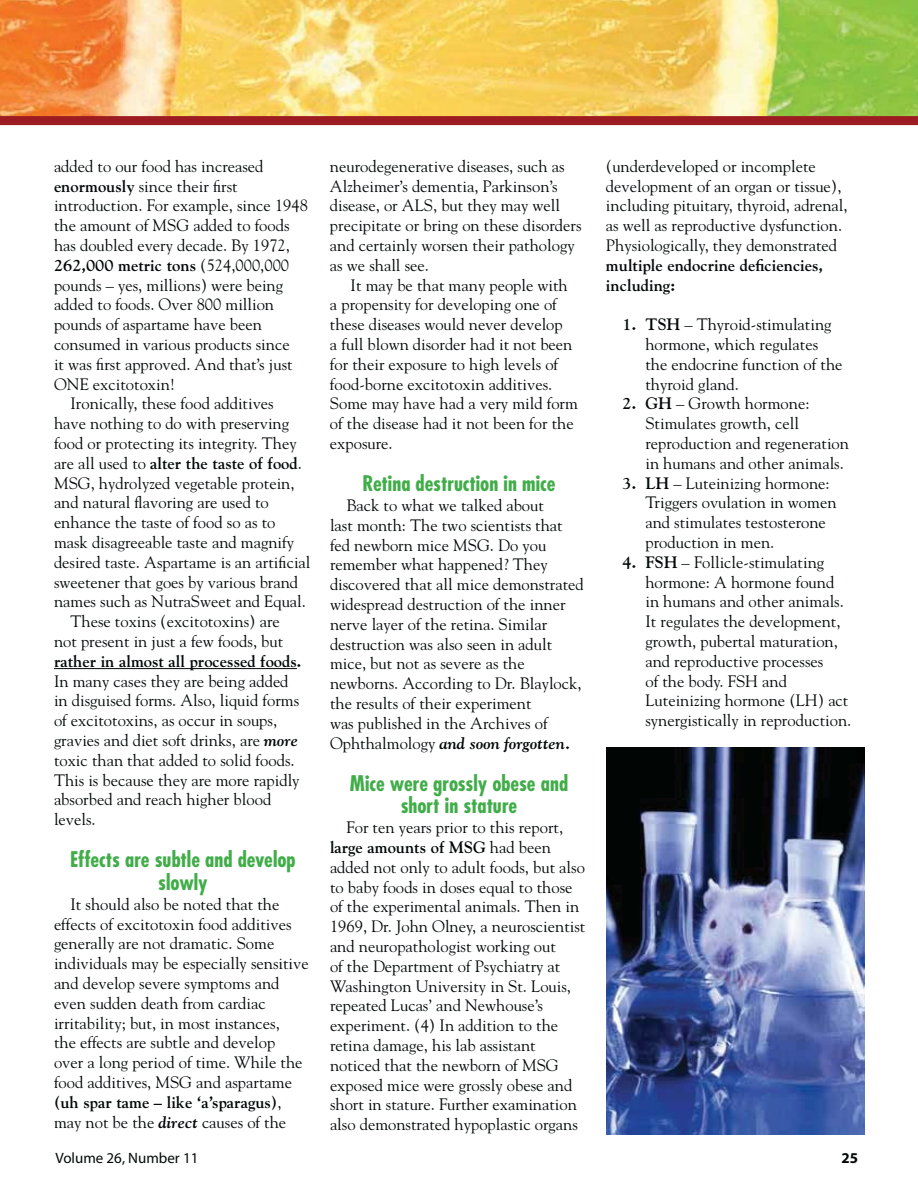
<style>
.page{position:relative;width:918px;height:1188px;background:#fff}
.page>*{position:absolute;margin:0;border:0;box-sizing:border-box;transform-origin:0 0}
.t1{font:700 condensed 21px/22.5px "Futura Std";color:#41ad49;text-align:center}
.t2{font:16.5px/19.8px "Goudy";color:#040809}
.t3{font:700 16.5px/19.8px "Goudy";color:#040809}
.t4{font:15px "Myriad Pro";color:#040809}
.t5{font:700 15px "Myriad Pro";color:#040809}
.s1{font-weight:700}
.s2{font-weight:400}
.s3{font-weight:700;font-style:italic}
</style>
<div class="page">
<img style="left:0;top:0;width:918px;height:116px">
<div style="left:0;top:116px;width:918px;height:9px;background:#9c1c21"></div>
<hr style="left:54px;top:668px;width:243px;height:1px;background:#040809">
<img style="left:606px;top:747px;width:258px;height:387px">
<p class="t2" style="left:54px;top:157px;width:211px">added to our food has increased</p>
<p class="t2" style="left:54px;top:177px;width:185px"><span class="s1">enormously</span> since their first</p>
<p class="t2" style="left:54px;top:197px;width:256px">introduction. For example, since 1948</p>
<p class="t2" style="left:54px;top:217px;width:237px">the amount of MSG added to foods</p>
<p class="t2" style="left:54px;top:237px;width:237px">has doubled every decade. By 1972,</p>
<p class="t3" style="left:54px;top:256px;width:237px">262,000 metric tons <span class="s2">(524,000,000</span></p>
<p class="t2" style="left:54px;top:276px;width:231px">pounds – yes, millions) were being</p>
<p class="t2" style="left:54px;top:296px;width:222px">added to foods. Over 800 million</p>
<p class="t2" style="left:54px;top:316px;width:210px">pounds of aspartame have been</p>
<p class="t2" style="left:54px;top:336px;width:237px">consumed in various products since</p>
<p class="t2" style="left:54px;top:355px;width:240px">it was first approved. And that’s just</p>
<p class="t2" style="left:54px;top:375px;width:123px">ONE excitotoxin!</p>
<p class="t2" style="left:71px;top:395px;width:205px">Ironically, these food additives</p>
<p class="t2" style="left:54px;top:415px;width:237px">have nothing to do with preserving</p>
<p class="t2" style="left:54px;top:435px;width:244px">food or protecting its integrity. They</p>
<p class="t3" style="left:54px;top:454px;width:249px"><span class="s2">are all used to</span> alter the taste of food<span class="s2">.</span></p>
<p class="t2" style="left:54px;top:474px;width:242px">MSG, hydrolyzed vegetable protein,</p>
<p class="t2" style="left:54px;top:494px;width:216px">and natural flavoring are used to</p>
<p class="t2" style="left:54px;top:514px;width:223px">enhance the taste of food so as to</p>
<p class="t2" style="left:54px;top:534px;width:242px">mask disagreeable taste and magnify</p>
<p class="t2" style="left:54px;top:553px;width:258px">desired taste. Aspartame is an artificial</p>
<p class="t2" style="left:54px;top:573px;width:246px">sweetener that goes by various brand</p>
<p class="t2" style="left:54px;top:593px;width:254px">names such as NutraSweet and Equal.</p>
<p class="t2" style="left:71px;top:613px;width:211px">These toxins (excitotoxins) are</p>
<p class="t2" style="left:54px;top:633px;width:231px">not present in just a few foods, but</p>
<p class="t3" style="left:54px;top:652px;width:249px">rather in almost all processed foods.</p>
<p class="t2" style="left:54px;top:672px;width:247px">In many cases they are being added in disguised forms. Also, liquid forms of excitotoxins, as occur in soups, gravies and diet soft drinks, are <span class="s3">more </span>toxic than that added to solid foods.<br>This is because they are more rapidly absorbed and reach higher blood levels.</p>
<p class="t1" style="left:70px;top:850px;width:227px">Effects are subtle and develop slowly</p>
<p class="t2" style="left:54px;top:895px;width:256px;text-indent:16px">It should also be noted that the effects of excitotoxin food additives generally are not dramatic. Some individuals may be especially sensitive and develop severe symptoms and even sudden death from cardiac irritability; but, in most instances,<br>the effects are subtle and develop<br>over a long period of time. While the food additives, MSG and aspartame <span class="s1">(uh spar tame – like ‘a’sparagus)</span>, may not be the <span class="s3">direct</span> causes of the</p>
<p class="t2" style="left:330px;top:157px;width:253px">neurodegenerative diseases, such as Alzheimer’s dementia, Parkinson’s disease, or ALS, but they may well precipitate or bring on these disorders and certainly worsen their pathology as we shall see.</p>
<p class="t2" style="left:330px;top:276px;width:249px;text-indent:21px">It may be that many people with a propensity for developing one of these diseases would never develop<br>a full blown disorder had it not been for their exposure to high levels of food-borne excitotoxin additives.<br>Some may have had a very mild form of the disease had it not been for the exposure.</p>
<p class="t1" style="left:362px;top:474px;width:194px">Retina destruction in mice</p>
<p class="t2" style="left:330px;top:497px;width:255px;text-indent:16px">Back to what we talked about<br>last month: The two scientists that fed newborn mice MSG. Do you remember what happened? They discovered that all mice demonstrated widespread destruction of the inner nerve layer of the retina. Similar destruction was also seen in adult mice, but not as severe as the newborns. According to Dr. Blaylock, the results of their experiment<br>was published in the Archives of<br>Ophthalmology <span class="s3">and soon forgotten.</span></p>
<p class="t1" style="left:350px;top:773px;width:220px">Mice were grossly obese and short in stature</p>
<p class="t2" style="left:330px;top:819px;width:257px;text-indent:16px">For ten years prior to this report, <span class="s1">large amounts of MSG</span> had been added not only to adult foods, but also to baby foods in doses equal to those of the experimental animals. Then in 1969, Dr. John Olney, a neuroscientist and neuropathologist working out<br>of the Department of Psychiatry at Washington University in St. Louis, repeated Lucas’ and Newhouse’s experiment. (4) In addition to the retina damage, his lab assistant noticed that the newborn of MSG exposed mice were grossly obese and short in stature. Further examination also demonstrated hypoplastic organs</p>
<p class="t2" style="left:606px;top:157px;width:243px">(underdeveloped or incomplete development of an organ or tissue), including pituitary, thyroid, adrenal, as well as reproductive dysfunction.<br>Physiologically, they demonstrated</p>
<p class="t3" style="left:606px;top:256px;width:219px">multiple endocrine deficiencies, including:</p>
<p class="t2" style="left:645px;top:316px;width:199px;text-indent:-23px"><span class="s1">1. TSH</span> – Thyroid-stimulating hormone, which regulates the endocrine function of the thyroid gland.</p>
<p class="t2" style="left:645px;top:395px;width:205px;text-indent:-23px"><span class="s1">2. GH</span> – Growth hormone:<br>Stimulates growth, cell reproduction and regeneration in humans and other animals.</p>
<p class="t2" style="left:645px;top:474px;width:193px;text-indent:-23px"><span class="s1">3. LH</span> – Luteinizing hormone:<br>Triggers ovulation in women and stimulates testosterone production in men.</p>
<p class="t2" style="left:645px;top:553px;width:207px;text-indent:-23px"><span class="s1">4. FSH</span> – Follicle-stimulating hormone: A hormone found in humans and other animals.<br>It regulates the development, growth, pubertal maturation, and reproductive processes<br>of the body. FSH and<br>Luteinizing hormone (LH) act synergistically in reproduction.</p>
<p class="t4" style="left:56px;top:1153px;width:144px">Volume 26, Number 11</p>
<p class="t5" style="left:841px;top:1149px;width:18px">25</p>
</div>
